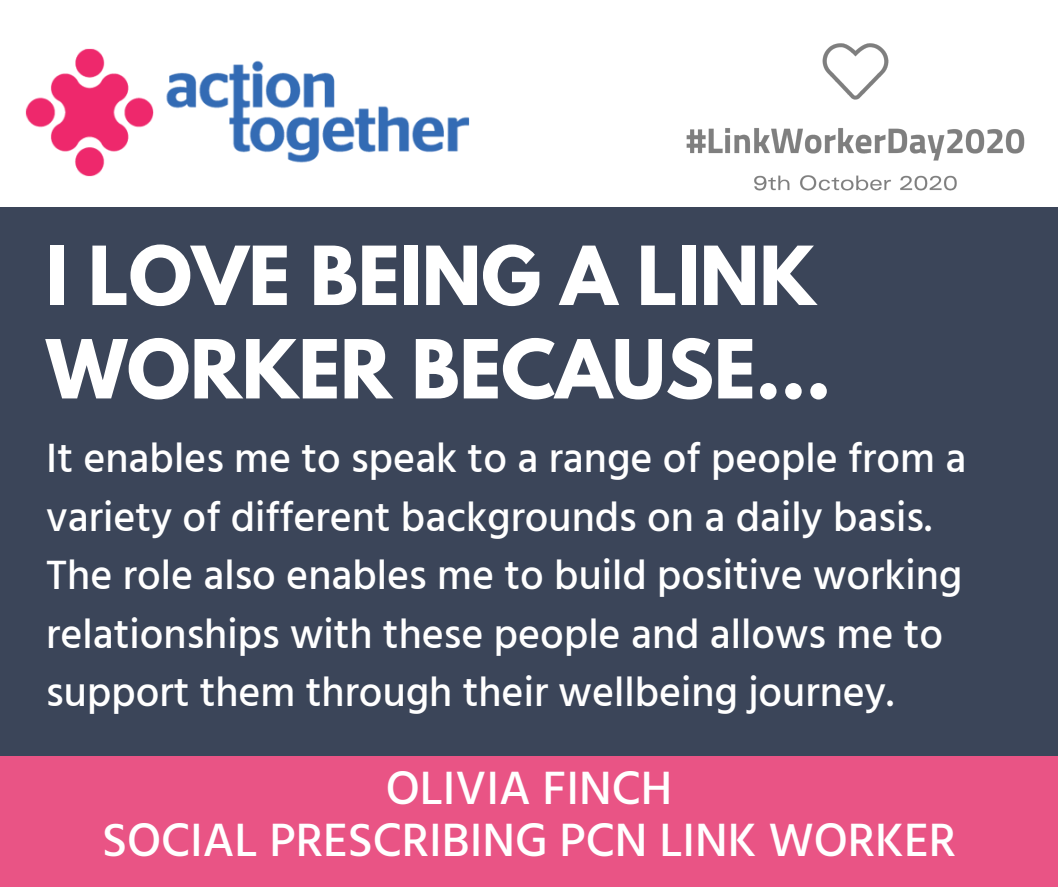
<style>
.page{position:relative;width:1058px;height:887px;background:#fff}
.page>*{position:absolute;margin:0;border:0;box-sizing:border-box;transform-origin:0 0}
.t1{font:700 72px/93.3px "League Spartan";color:#fff}
.t2{font:500 48px/51.8px "Hind Guntur";color:#fff;text-align:center}
.t3{font:500 42px/58.5px "Hind Guntur";color:#fff}
</style>
<div class="page">
<div style="left:0;top:207px;width:1058px;height:550px;background:#3b4559"></div>
<img style="left:25px;top:49px;width:444px;height:128px">
<div style="left:0;top:755px;width:1058px;height:131px;background:#e95485"></div>
<img style="left:686px;top:43px;width:339px;height:148px">
<h1 class="t1" style="left:46px;top:238px;width:786px">I LOVE BEING A LINK<br>WORKER BECAUSE...</h1>
<p class="t3" style="left:46px;top:428px;width:921px">It enables me to speak to a range of people from a variety of different backgrounds on a daily basis.<br>The role also enables me to build positive working relationships with these people and allows me to support them through their wellbeing journey.</p>
<p class="t2" style="left:102px;top:761px;width:855px">OLIVIA FINCH<br>SOCIAL PRESCRIBING PCN LINK WORKER</p>
</div>
